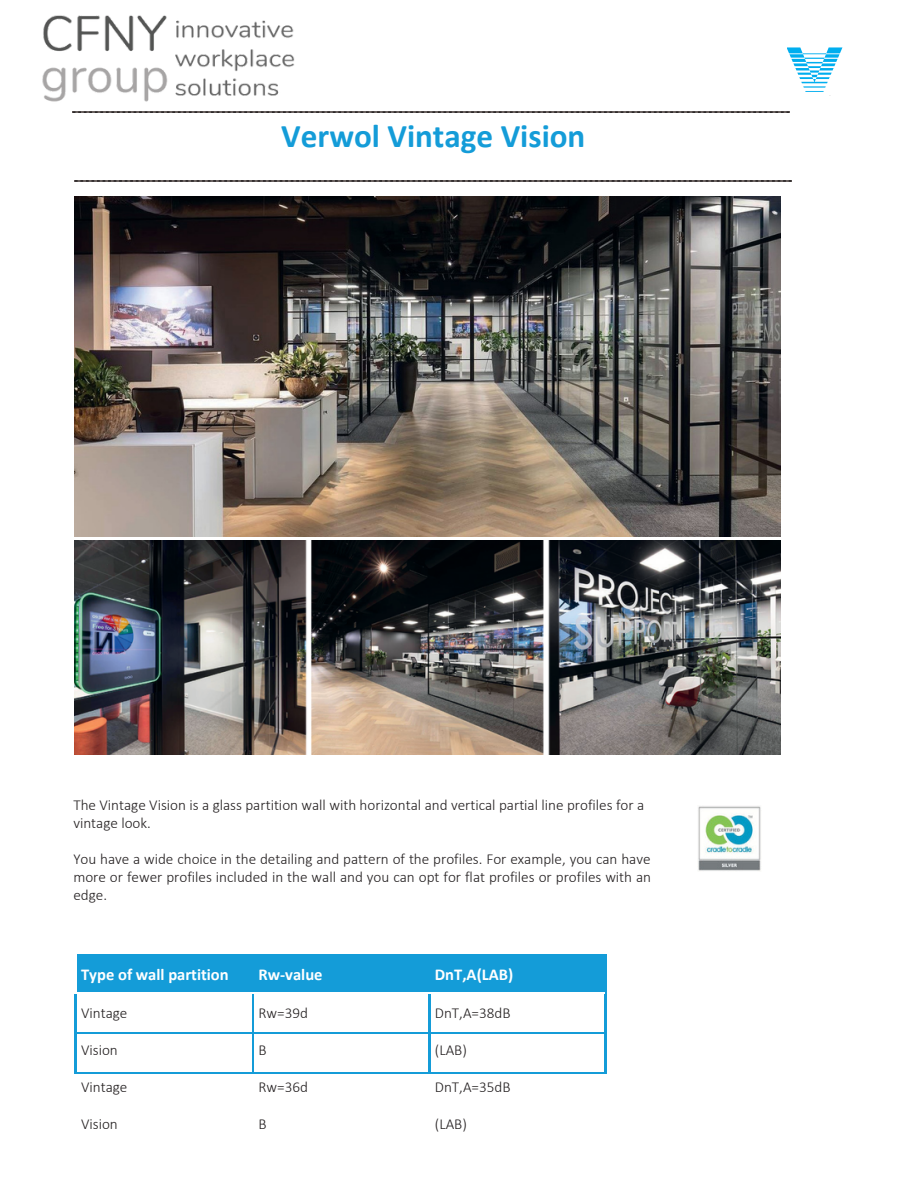
<style>
.page{position:relative;width:918px;height:1188px;background:#fff}
.page>*{position:absolute;margin:0;border:0;box-sizing:border-box;transform-origin:0 0}
.t1{font:700 33.15px "Calibri";color:#149cd8}
.t2{font:700 16.5px "Calibri";color:#fff}
.t3{font:300 15.15px/18px "Calibri";color:#231f20}
</style>
<div class="page">
<hr style="left:73px;top:111px;width:716px;height:2px;background:#6b6361">
<svg style="left:78px;top:111px;width:440px;height:2px"></svg>
<hr style="left:75px;top:180px;width:716px;height:2px;background:#6b6361">
<svg style="left:80px;top:180px;width:440px;height:2px"></svg>
<svg style="left:787px;top:47px;width:55px;height:49px"></svg>
<img style="left:75px;top:541px;width:705px;height:213px">
<img style="left:698px;top:806px;width:63px;height:65px">
<div style="left:77px;top:954px;width:528px;height:38px;background:#149cd8"></div>
<hr style="left:252px;top:954px;width:2px;height:38px;background:#149cd8">
<hr style="left:429px;top:954px;width:1px;height:38px;background:#149cd8">
<hr style="left:605px;top:954px;width:1px;height:39px;background:#149cd8">
<hr style="left:75px;top:994px;width:1px;height:38px;background:#149cd8">
<hr style="left:252px;top:994px;width:2px;height:38px;background:#149cd8">
<hr style="left:429px;top:994px;width:1px;height:38px;background:#149cd8">
<hr style="left:605px;top:993px;width:1px;height:39px;background:#149cd8">
<hr style="left:75px;top:1032px;width:178px;height:2px;background:#149cd8">
<hr style="left:75px;top:1034px;width:1px;height:38px;background:#149cd8">
<hr style="left:253px;top:1032px;width:176px;height:2px;background:#149cd8">
<hr style="left:252px;top:1034px;width:2px;height:38px;background:#149cd8">
<hr style="left:429px;top:1032px;width:177px;height:2px;background:#149cd8">
<hr style="left:429px;top:1034px;width:1px;height:38px;background:#149cd8">
<hr style="left:605px;top:1034px;width:1px;height:38px;background:#149cd8">
<hr style="left:75px;top:1072px;width:178px;height:2px;background:#149cd8">
<hr style="left:253px;top:1072px;width:176px;height:2px;background:#149cd8">
<hr style="left:429px;top:1072px;width:177px;height:2px;background:#149cd8">
<img style="left:75px;top:196px;width:705px;height:340px">
<img style="left:42px;top:15px;width:252px;height:87px">
<p class="t1" style="left:281px;top:122px;width:306px">Verwol Vintage Vision</p>
<p class="t3" style="left:73px;top:797px;width:572px">The Vintage Vision is a glass partition wall with horizontal and vertical partial line profiles for a vintage look.</p>
<p class="t3" style="left:73px;top:851px;width:579px;text-align:justify">You have a wide choice in the detailing and pattern of the profiles. For example, you can have more or fewer profiles included in the wall and you can opt for flat profiles or profiles with an edge.</p>
<p class="t2" style="left:81px;top:968px;width:149px">Type of wall partition</p>
<p class="t2" style="left:259px;top:968px;width:66px">Rw-value</p>
<p class="t2" style="left:435px;top:968px;width:80px">DnT,A(LAB)</p>
<p class="t3" style="left:81px;top:1005px;width:48px">Vintage</p>
<p class="t3" style="left:81px;top:1042px;width:38px">Vision</p>
<p class="t3" style="left:81px;top:1079px;width:48px">Vintage</p>
<p class="t3" style="left:81px;top:1117px;width:38px">Vision</p>
<p class="t3" style="left:259px;top:1005px;width:51px">Rw=39d</p>
<p class="t3" style="left:259px;top:1042px;width:10px">B</p>
<p class="t3" style="left:259px;top:1079px;width:51px">Rw=36d</p>
<p class="t3" style="left:259px;top:1117px;width:10px">B</p>
<p class="t3" style="left:435px;top:1005px;width:77px">DnT,A=38dB</p>
<p class="t3" style="left:435px;top:1042px;width:34px">(LAB)</p>
<p class="t3" style="left:435px;top:1079px;width:77px">DnT,A=35dB</p>
<p class="t3" style="left:435px;top:1117px;width:34px">(LAB)</p>
</div>
